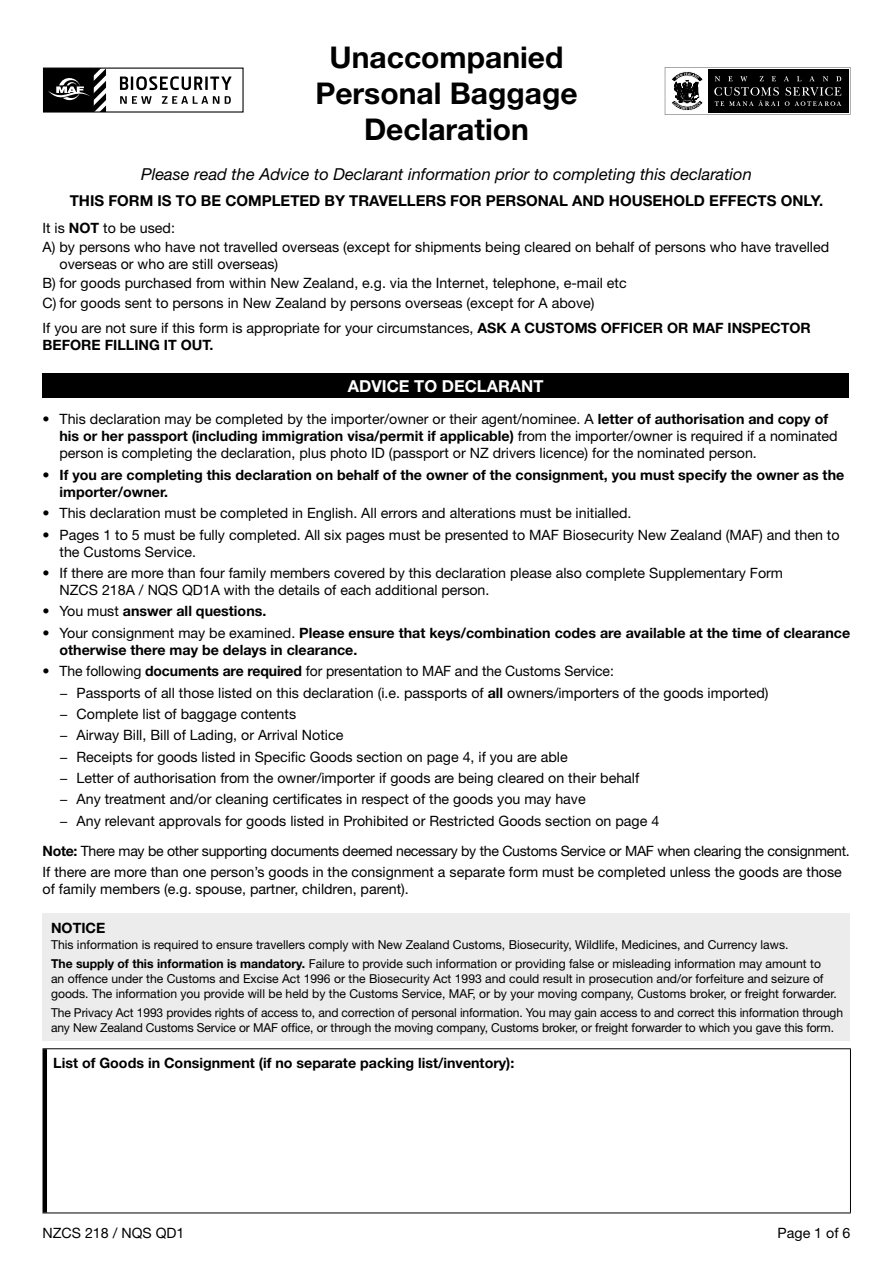
<style>
.page{position:relative;width:893px;height:1263px;background:#fff}
.page>*{position:absolute;margin:0;border:0;box-sizing:border-box;transform-origin:0 0}
.t1{font:700 30px/36px "Helvetica Neue";color:#000;text-align:center}
.t2{font:italic 16.5px "Helvetica Neue";color:#000}
.t3{font:700 16.5px "Helvetica Neue";color:#fff}
.t4{font:700 15px "Helvetica Neue";color:#000}
.t5{font:14.25px/21.3px "Helvetica Neue";color:#000}
.t6{font:700 14.25px/17.1px "Helvetica Neue";color:#000}
.t7{font:14.25px/21.3px "Helvetica Neue";letter-spacing:-.02em;color:#000}
.t8{font:12.3px/14.7px "Helvetica Neue";color:#000}
.s1{font-weight:700}
.s2{font-weight:400}
</style>
<div class="page">
<div style="left:43px;top:373px;width:806px;height:25px;background:#000"></div>
<div style="left:43px;top:913px;width:807px;height:127px;background:#ececed"></div>
<hr style="left:43px;top:1048px;width:808px;height:1px;background:#000">
<hr style="left:850px;top:1049px;width:1px;height:163px;background:#000">
<hr style="left:43px;top:1212px;width:808px;height:1px;background:#000">
<hr style="left:43px;top:1049px;width:4px;height:163px;background:#000">
<svg style="left:120px;top:76px;width:112px;height:14px"></svg>
<svg style="left:120px;top:96px;width:32px;height:8px"></svg>
<svg style="left:162px;top:96px;width:57px;height:8px"></svg>
<svg style="left:225px;top:96px;width:6px;height:8px"></svg>
<svg style="left:43px;top:68px;width:63px;height:44px;background:#2e2e2e"></svg>
<svg style="left:665px;top:67px;width:185px;height:48px"></svg>
<h1 class="t1" style="left:315px;top:38px;width:264px">Unaccompanied<br>Personal Baggage<br>Declaration</h1>
<p class="t2" style="left:141px;top:164px;width:612px">Please read the Advice to Declarant information prior to completing this declaration</p>
<p class="t4" style="left:70px;top:192px;width:755px">THIS FORM IS TO BE COMPLETED BY TRAVELLERS FOR PERSONAL AND HOUSEHOLD EFFECTS ONLY.</p>
<p class="t5" style="left:43px;top:218px;width:788px;line-height:19.2px">It is <span class="s1">NOT</span> to be used:<br>A) by persons who have not travelled overseas (except for shipments being cleared on behalf of persons who have travelled</p>
<p class="t5" style="left:43px;top:254px;width:586px;line-height:19.2px;text-indent:17px">overseas or who are still overseas)<br>B) for goods purchased from within New Zealand, e.g. via the Internet, telephone, e-mail etc<br>C) for goods sent to persons in New Zealand by persons overseas (except for A above)</p>
<p class="t5" style="left:43px;top:319px;width:770px;line-height:17.1px">If you are not sure if this form is appropriate for your circumstances, <span class="s1">ASK A CUSTOMS OFFICER OR MAF INSPECTOR<br>BEFORE FILLING IT OUT.</span></p>
<p class="t3" style="left:348px;top:376px;width:197px">ADVICE TO DECLARANT</p>
<p class="t5" style="left:60px;top:410px;width:780px;line-height:17.1px;text-indent:-17px">• This declaration may be completed by the importer/owner or their agent/nominee. A <span class="s1">letter of authorisation and copy of his or her passport (including immigration visa/permit if applicable)</span> from the importer/owner is required if a nominated person is completing the declaration, plus photo ID (passport or NZ drivers licence) for the nominated person.</p>
<p class="t6" style="left:60px;top:466px;width:786px;text-indent:-17px"><span class="s2">•</span> If you are completing this declaration on behalf of the owner of the consignment, you must specify the owner as the importer/owner.</p>
<p class="t5" style="left:43px;top:502px;width:590px">• This declaration must be completed in English. All errors and alterations must be initialled.</p>
<p class="t5" style="left:60px;top:526px;width:781px;line-height:17.1px;text-indent:-17px">• Pages 1 to 5 must be fully completed. All six pages must be presented to MAF Biosecurity New Zealand (MAF) and then to the Customs Service.</p>
<p class="t5" style="left:60px;top:564px;width:725px;line-height:17.1px;text-indent:-17px">• If there are more than four family members covered by this declaration please also complete Supplementary Form<br>NZCS 218A / NQS QD1A with the details of each additional person.</p>
<p class="t6" style="left:43px;top:602px;width:225px"><span class="s2">• You must</span> answer all questions.</p>
<p class="t6" style="left:60px;top:624px;width:792px;text-indent:-17px"><span class="s2">• Your consignment may be examined.</span> Please ensure that keys/combination codes are available at the time of clearance otherwise there may be delays in clearance.</p>
<p class="t5" style="left:60px;top:660px;width:710px;text-indent:-17px">• The following <span class="s1">documents are required</span> for presentation to MAF and the Customs Service:<br>− Passports of all those listed on this declaration (i.e. passports of <span class="s1">all</span> owners/importers of the goods imported) − Complete list of baggage contents<br>− Airway Bill, Bill of Lading, or Arrival Notice<br>− Receipts for goods listed in Specific Goods section on page 4, if you are able<br>− Letter of authorisation from the owner/importer if goods are being cleared on their behalf<br>− Any treatment and/or cleaning certificates in respect of the goods you may have<br>− Any relevant approvals for goods listed in Prohibited or Restricted Goods section on page 4</p>
<p class="t7" style="left:43px;top:840px;width:809px"><span class="s1">Note:</span> There may be other supporting documents deemed necessary by the Customs Service or MAF when clearing the consignment.<br>If there are more than one person’s goods in the consignment a separate form must be completed unless the goods are those</p>
<p class="t5" style="left:43px;top:878px;width:368px">of family members (e.g. spouse, partner, children, parent).</p>
<p class="t6" style="left:51px;top:919px;width:56px">NOTICE</p>
<p class="t8" style="left:51px;top:935px;width:771px;line-height:19px">This information is required to ensure travellers comply with New Zealand Customs, Biosecurity, Wildlife, Medicines, and Currency laws.<br><span class="s1">The supply of this information is mandatory.</span> Failure to provide such information or providing false or misleading information may amount to</p>
<p class="t8" style="left:51px;top:971px;width:787px">an offence under the Customs and Excise Act 1996 or the Biosecurity Act 1993 and could result in prosecution and/or forfeiture and seizure of goods. The information you provide will be held by the Customs Service, MAF, or by your moving company, Customs broker, or freight forwarder.</p>
<p class="t8" style="left:51px;top:1005px;width:794px">The Privacy Act 1993 provides rights of access to, and correction of personal information. You may gain access to and correct this information through any New Zealand Customs Service or MAF office, or through the moving company, Customs broker, or freight forwarder to which you gave this form.</p>
<p class="t6" style="left:53px;top:1054px;width:463px">List of Goods in Consignment (if no separate packing list/inventory):</p>
<p class="t5" style="left:43px;top:1222px;width:144px">NZCS 218 / NQS QD1</p>
<p class="t5" style="left:778px;top:1222px;width:74px">Page 1 of 6</p>
</div>
